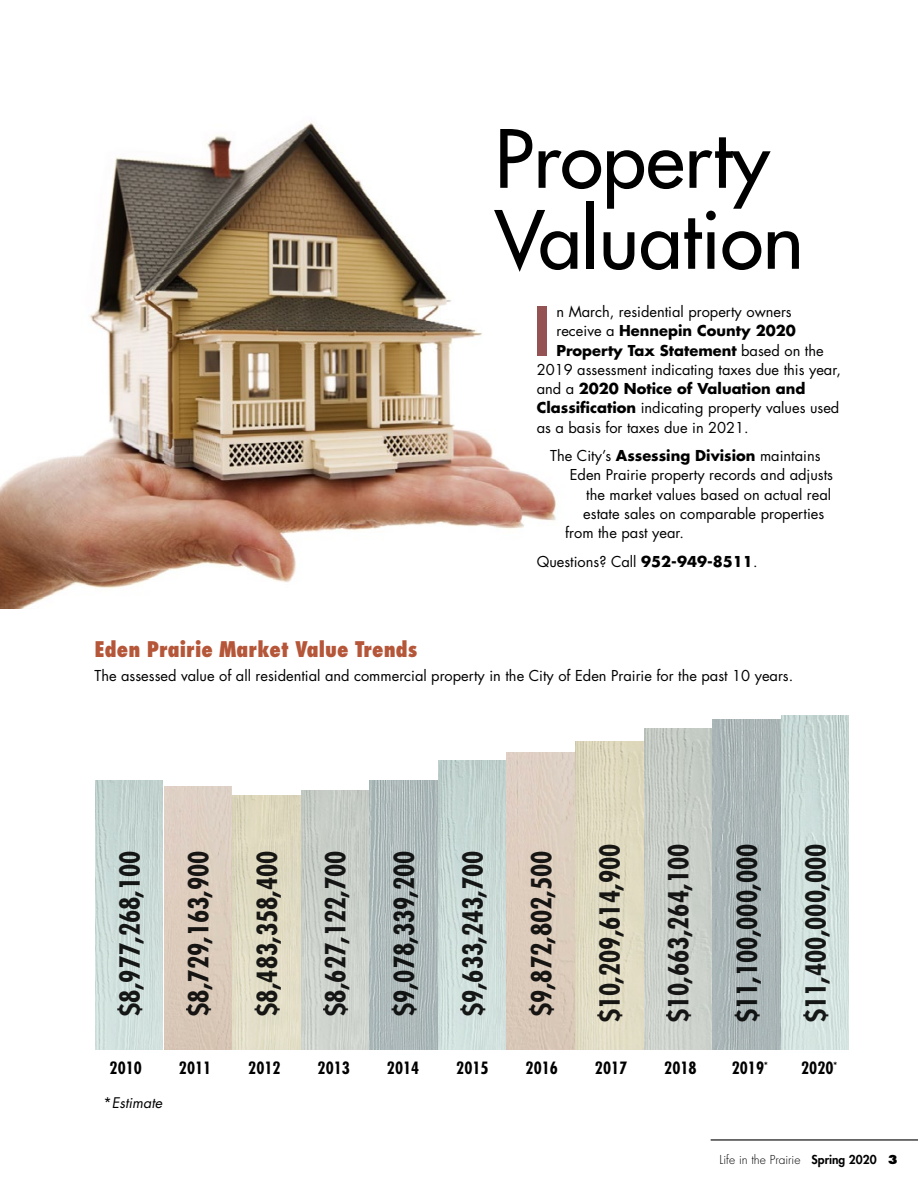
<style>
.page{position:relative;width:918px;height:1188px;background:#fff}
.page>*{position:absolute;margin:0;border:0;box-sizing:border-box;transform-origin:0 0}
.t1{font:78px/81px "Futura";color:#000}
.t2{font:800 65.7px "Futura";color:#955252}
.t3{font:700 condensed 27px "Futura";color:#000}
.t4{font:800 condensed 21px "Futura";color:#b55639}
.t5{font:700 condensed 16.5px "Futura";color:#000}
.t6{font:14.7px "Futura";color:#000}
.t7{font:700 14.7px "Futura";color:#000}
.t8{font:italic 14.25px "Futura";color:#000}
.t9{font:300 12px "Futura";color:#000}
.s1{font-weight:400}
.s2{font-weight:700}
.s3{font-style:normal}
.s4{font-weight:800}
</style>
<div class="page">
<hr style="left:711px;top:1139px;width:207px;height:2px;background:#000">
<img style="left:0;top:123px;width:557px;height:485px">
<img style="left:95px;top:781px;width:68px;height:269px">
<img style="left:164px;top:786px;width:68px;height:264px">
<img style="left:233px;top:796px;width:67px;height:254px">
<img style="left:301px;top:790px;width:68px;height:260px">
<img style="left:370px;top:781px;width:67px;height:269px">
<img style="left:438px;top:761px;width:68px;height:289px">
<img style="left:507px;top:753px;width:67px;height:297px">
<img style="left:576px;top:742px;width:67px;height:308px">
<img style="left:644px;top:729px;width:68px;height:321px">
<img style="left:713px;top:719px;width:67px;height:331px">
<img style="left:781px;top:716px;width:68px;height:334px">
<h1 class="t1" style="left:495px;top:119px;width:311px">Property<br>Valuation</h1>
<h2 class="t2" style="left:533px;top:290px;width:18px">I</h2>
<p class="t6" style="left:557px;top:302px;width:237px">n March, residential property owners</p>
<p class="t7" style="left:557px;top:321px;width:241px"><span class="s1">receive a</span> Hennepin County 2020</p>
<p class="t7" style="left:557px;top:340px;width:269px">Property Tax Statement <span class="s1">based on the</span></p>
<p class="t6" style="left:537px;top:360px;width:306px">2019 assessment indicating taxes due this year,</p>
<p class="t7" style="left:537px;top:379px;width:270px"><span class="s1">and a</span> 2020 Notice of Valuation and</p>
<p class="t6" style="left:537px;top:399px;width:304px"><span class="s2">Classification</span> indicating property values used</p>
<p class="t6" style="left:537px;top:418px;width:214px">as a basis for taxes due in 2021.</p>
<p class="t6" style="left:550px;top:446px;width:272px">The City’s <span class="s2">Assessing Division</span> maintains</p>
<p class="t6" style="left:570px;top:466px;width:265px">Eden Prairie property records and adjusts</p>
<p class="t6" style="left:586px;top:485px;width:246px">the market values based on actual real</p>
<p class="t6" style="left:583px;top:504px;width:242px">estate sales on comparable properties</p>
<p class="t6" style="left:565px;top:523px;width:120px">from the past year.</p>
<p class="t6" style="left:537px;top:552px;width:222px">Questions? Call <span class="s2">952-949-8511</span>.</p>
<h3 class="t4" style="left:94px;top:636px;width:324px">Eden Prairie Market Value Trends</h3>
<p class="t6" style="left:94px;top:666px;width:700px">The assessed value of all residential and commercial property in the City of Eden Prairie for the past 10 years.</p>
<h3 class="t3" style="left:113px;top:1016px;width:167px;rotate:-90deg">$8,977,268,100</h3>
<h3 class="t3" style="left:182px;top:1016px;width:167px;rotate:-90deg">$8,729,163,900</h3>
<h3 class="t3" style="left:250px;top:1016px;width:167px;rotate:-90deg">$8,483,358,400</h3>
<h3 class="t3" style="left:319px;top:1016px;width:167px;rotate:-90deg">$8,627,122,700</h3>
<h3 class="t3" style="left:387px;top:1016px;width:167px;rotate:-90deg">$9,078,339,200</h3>
<h3 class="t3" style="left:456px;top:1016px;width:167px;rotate:-90deg">$9,633,243,700</h3>
<h3 class="t3" style="left:525px;top:1016px;width:167px;rotate:-90deg">$9,872,802,500</h3>
<h3 class="t3" style="left:593px;top:1022px;width:180px;rotate:-90deg">$10,209,614,900</h3>
<h3 class="t3" style="left:662px;top:1022px;width:180px;rotate:-90deg">$10,663,264,100</h3>
<h3 class="t3" style="left:730px;top:1022px;width:180px;rotate:-90deg">$11,100,000,000</h3>
<h3 class="t3" style="left:799px;top:1022px;width:180px;rotate:-90deg">$11,400,000,000</h3>
<p class="t5" style="left:110px;top:1058px;width:34px">2010</p>
<p class="t5" style="left:179px;top:1058px;width:34px">2011</p>
<p class="t5" style="left:248px;top:1058px;width:34px">2012</p>
<p class="t5" style="left:318px;top:1058px;width:34px">2013</p>
<p class="t5" style="left:387px;top:1058px;width:34px">2014</p>
<p class="t5" style="left:456px;top:1058px;width:34px">2015</p>
<p class="t5" style="left:526px;top:1058px;width:34px">2016</p>
<p class="t5" style="left:595px;top:1058px;width:34px">2017</p>
<p class="t5" style="left:664px;top:1058px;width:34px">2018</p>
<p class="t5" style="left:732px;top:1058px;width:38px">2019<sup>*</sup></p>
<p class="t5" style="left:801px;top:1058px;width:37px">2020<sup>*</sup></p>
<p class="t8" style="left:103px;top:1093px;width:60px"><span class="s3">*</span>Estimate</p>
<p class="t9" style="left:720px;top:1152px;width:180px">Life in the Prairie <span class="s4">Spring 2020</span> <span class="s4">3</span></p>
</div>
